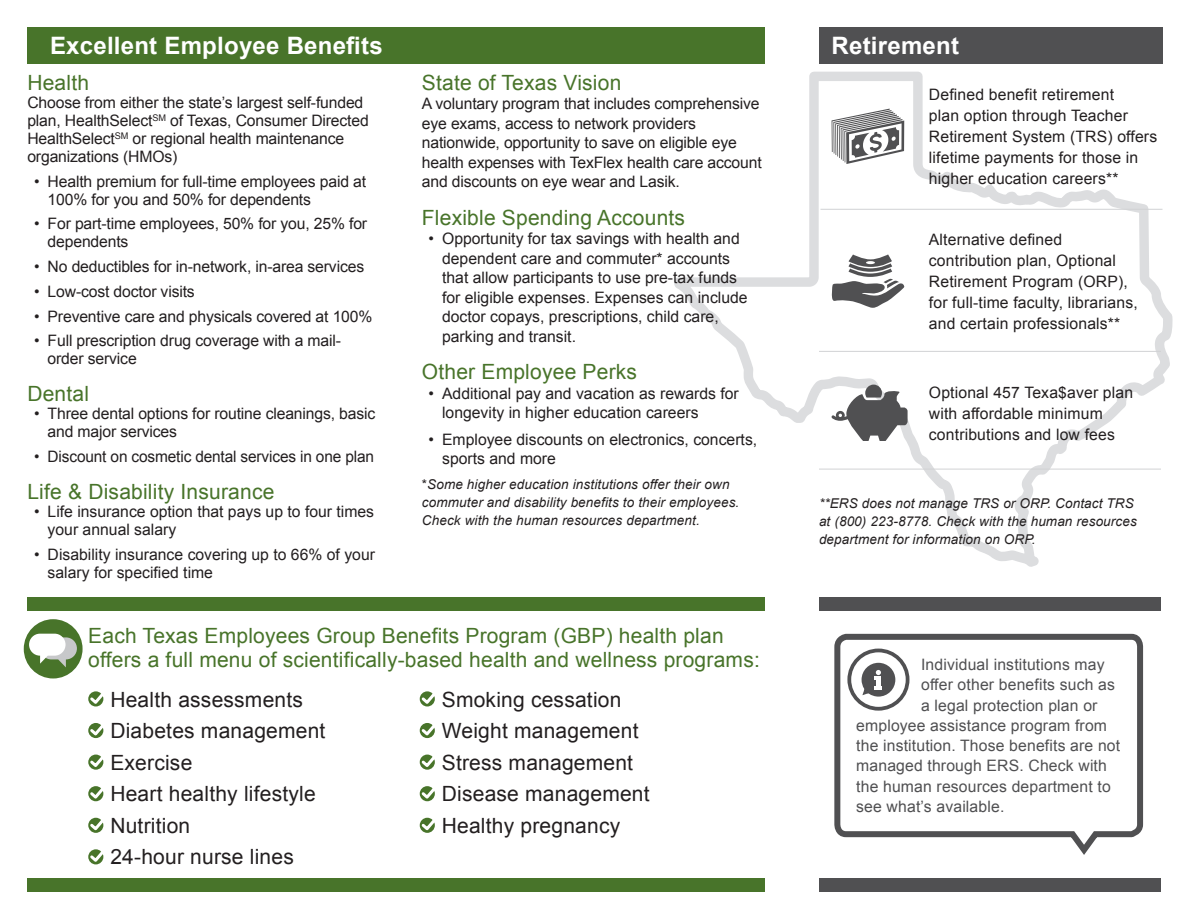
<style>
.page{position:relative;width:1188px;height:918px;background:#fff}
.page>*{position:absolute;margin:0;border:0;box-sizing:border-box;transform-origin:0 0}
.H1_-_Header{font:700 24px "Arial";letter-spacing:.01em;color:#fff}
.H2_-_Sub_Head{font:21px/24px "Arial";letter-spacing:.01em;color:#48742a}
.H2_-_Sub_Head-2{font:21px "Arial";letter-spacing:.01em;color:#231f20}
.UL__-_Bullets{font:15.75px/21px "Arial";color:#231f20}
.P__-_Paragraph{font:15.75px/19.5px "Arial";letter-spacing:-.01em;color:#231f20}
.P__-_Paragraph-2{font:15.75px "Arial";letter-spacing:.01em;color:#505052}
.UL__-_Bullets-2{font:italic 13.5px/18px "Arial";letter-spacing:.01em;color:#231f20}
.s1{font-style:normal}
</style>
<div class="page">
<svg style="left:674px;top:71px;width:499px;height:496px"></svg>
<div style="left:819px;top:28px;width:343px;height:36px;background:#505052"></div>
<div style="left:27px;top:28px;width:738px;height:36px;background:#48742a"></div>
<svg style="left:88px;top:691px;width:16px;height:16px"></svg>
<svg style="left:88px;top:723px;width:16px;height:15px"></svg>
<svg style="left:88px;top:754px;width:16px;height:16px"></svg>
<svg style="left:88px;top:786px;width:16px;height:15px"></svg>
<svg style="left:88px;top:817px;width:16px;height:16px"></svg>
<svg style="left:88px;top:849px;width:16px;height:16px"></svg>
<svg style="left:419px;top:691px;width:16px;height:16px"></svg>
<svg style="left:419px;top:723px;width:16px;height:15px"></svg>
<svg style="left:419px;top:754px;width:16px;height:16px"></svg>
<svg style="left:419px;top:786px;width:16px;height:15px"></svg>
<svg style="left:419px;top:817px;width:16px;height:16px"></svg>
<hr style="left:820px;top:209px;width:342px;height:1px;background:#d1d2d4">
<hr style="left:819px;top:351px;width:342px;height:1px;background:#d1d2d4">
<hr style="left:819px;top:469px;width:342px;height:1px;background:#d1d2d4">
<div style="left:27px;top:878px;width:738px;height:14px;background:#48742a"></div>
<div style="left:27px;top:597px;width:738px;height:14px;background:#48742a"></div>
<div style="left:819px;top:878px;width:342px;height:14px;background:#505052"></div>
<div style="left:819px;top:597px;width:342px;height:14px;background:#505052"></div>
<svg style="left:831px;top:385px;width:77px;height:56px"></svg>
<svg style="left:832px;top:254px;width:73px;height:54px"></svg>
<div style="left:24px;top:619px;width:59px;height:59px;background:#48742a;border-radius:50%"></div>
<div style="left:40px;top:637px;width:37px;height:22px;background:#c7c8ca;border-radius:11px"></div>
<div style="left:29px;top:634px;width:37px;height:22px;background:#fff;border-radius:11px"></div>
<svg style="left:834px;top:633px;width:310px;height:222px"></svg>
<svg style="left:849px;top:650px;width:59px;height:59px"></svg>
<div style="left:847px;top:649px;width:62px;height:62px;border:4px solid #505052;border-radius:50%"></div>
<svg style="left:862px;top:663px;width:33px;height:34px"></svg>
<svg style="left:832px;top:109px;width:72px;height:55px"></svg>
<p class="H1_-_Header" style="left:50px;top:30px;width:334px">Excellent Employee Benefits</p>
<p class="H2_-_Sub_Head" style="left:27px;top:71px;width:63px">Health</p>
<p class="P__-_Paragraph" style="left:27px;top:93px;width:343px;line-height:18px">Choose from either the state’s largest self-funded plan, HealthSelect<sup>SM</sup> of Texas, Consumer Directed HealthSelect<sup>SM</sup> or regional health maintenance organizations (HMOs)</p>
<p class="UL__-_Bullets" style="left:48px;top:172px;width:320px;line-height:18px;text-indent:-14px">• Health premium for full-time employees paid at<br>100% for you and 50% for dependents</p>
<p class="UL__-_Bullets" style="left:48px;top:215px;width:321px;line-height:18px;text-indent:-14px">• For part-time employees, 50% for you, 25% for dependents</p>
<p class="UL__-_Bullets" style="left:34px;top:256px;width:332px">• No deductibles for in-network, in-area services</p>
<p class="UL__-_Bullets" style="left:34px;top:281px;width:162px">• Low-cost doctor visits</p>
<p class="UL__-_Bullets" style="left:34px;top:306px;width:340px">• Preventive care and physicals covered at 100%</p>
<p class="UL__-_Bullets" style="left:48px;top:332px;width:295px;line-height:18px;text-indent:-14px">• Full prescription drug coverage with a mail&shy;order service</p>
<p class="H2_-_Sub_Head" style="left:27px;top:382px;width:63px">Dental</p>
<p class="UL__-_Bullets" style="left:48px;top:405px;width:329px;line-height:18px;text-indent:-14px">• Three dental options for routine cleanings, basic and major services</p>
<p class="UL__-_Bullets" style="left:34px;top:446px;width:341px">• Discount on cosmetic dental services in one plan</p>
<p class="H2_-_Sub_Head" style="left:27px;top:480px;width:249px">Life &amp; Disability Insurance</p>
<p class="UL__-_Bullets" style="left:48px;top:503px;width:328px;line-height:18px;text-indent:-14px">• Life insurance option that pays up to four times your annual salary</p>
<p class="UL__-_Bullets" style="left:48px;top:545px;width:329px;line-height:18px;text-indent:-14px">• Disability insurance covering up to 66% of your salary for specified time</p>
<p class="H2_-_Sub_Head" style="left:422px;top:71px;width:201px">State of Texas Vision</p>
<p class="P__-_Paragraph" style="left:422px;top:94px;width:341px">A voluntary program that includes comprehensive eye exams, access to network providers nationwide, opportunity to save on eligible eye health expenses with TexFlex health care account and discounts on eye wear and Lasik.</p>
<p class="H2_-_Sub_Head" style="left:422px;top:206px;width:265px">Flexible Spending Accounts</p>
<p class="UL__-_Bullets" style="left:442px;top:229px;width:307px;line-height:19.5px;text-indent:-14px">• Opportunity for tax savings with health and dependent care and commuter* accounts that allow participants to use pre-tax funds for eligible expenses. Expenses can include doctor copays, prescriptions, child care, parking and transit.</p>
<p class="H2_-_Sub_Head" style="left:422px;top:360px;width:217px">Other Employee Perks</p>
<p class="UL__-_Bullets" style="left:442px;top:384px;width:298px;line-height:19.5px;text-indent:-14px">• Additional pay and vacation as rewards for longevity in higher education careers</p>
<p class="UL__-_Bullets" style="left:442px;top:429px;width:317px;line-height:19.5px;text-indent:-14px">• Employee discounts on electronics, concerts, sports and more</p>
<p class="UL__-_Bullets-2" style="left:422px;top:475px;width:319px"><span class="s1">*</span>Some higher education institutions offer their own commuter and disability benefits to their employees.<br>Check with the human resources department.</p>
<p class="H2_-_Sub_Head" style="left:88px;top:624px;width:673px">Each Texas Employees Group Benefits Program (GBP) health plan offers a full menu of scientifically-based health and wellness programs:</p>
<p class="H2_-_Sub_Head-2" style="left:110px;top:685px;width:194px">Health assessments</p>
<p class="H2_-_Sub_Head-2" style="left:110px;top:717px;width:217px">Diabetes management</p>
<p class="H2_-_Sub_Head-2" style="left:110px;top:749px;width:83px">Exercise</p>
<p class="H2_-_Sub_Head-2" style="left:110px;top:780px;width:207px">Heart healthy lifestyle</p>
<p class="H2_-_Sub_Head-2" style="left:110px;top:812px;width:81px">Nutrition</p>
<p class="H2_-_Sub_Head-2" style="left:110px;top:843px;width:185px">24-hour nurse lines</p>
<p class="H2_-_Sub_Head-2" style="left:442px;top:685px;width:181px">Smoking cessation</p>
<p class="H2_-_Sub_Head-2" style="left:442px;top:717px;width:198px">Weight management</p>
<p class="H2_-_Sub_Head-2" style="left:442px;top:749px;width:193px">Stress management</p>
<p class="H2_-_Sub_Head-2" style="left:442px;top:780px;width:209px">Disease management</p>
<p class="H2_-_Sub_Head-2" style="left:442px;top:812px;width:180px">Healthy pregnancy</p>
<p class="H1_-_Header" style="left:832px;top:30px;width:129px">Retirement</p>
<p class="UL__-_Bullets" style="left:929px;top:84px;width:230px">Defined benefit retirement<br>plan option through Teacher<br>Retirement System (TRS) offers lifetime payments for those in higher education careers**</p>
<p class="UL__-_Bullets" style="left:929px;top:229px;width:210px">Alternative defined contribution plan, Optional<br>Retirement Program (ORP), for full-time faculty, librarians, and certain professionals**</p>
<p class="UL__-_Bullets" style="left:929px;top:382px;width:206px">Optional 457 Texa$aver plan with affordable minimum contributions and low fees</p>
<p class="UL__-_Bullets-2" style="left:819px;top:494px;width:319px">**ERS does not manage TRS or ORP. Contact TRS at (800) 223-8778. Check with the human resources department for information on ORP.</p>
<p class="P__-_Paragraph-2" style="left:921px;top:654px;width:185px">Individual institutions may</p>
<p class="P__-_Paragraph-2" style="left:921px;top:674px;width:195px">offer other benefits such as</p>
<p class="P__-_Paragraph-2" style="left:921px;top:695px;width:178px">a legal protection plan or</p>
<p class="P__-_Paragraph-2" style="left:856px;top:715px;width:252px">employee assistance program from</p>
<p class="P__-_Paragraph-2" style="left:856px;top:735px;width:265px">the institution. Those benefits are not</p>
<p class="P__-_Paragraph-2" style="left:856px;top:755px;width:252px">managed through ERS. Check with</p>
<p class="P__-_Paragraph-2" style="left:856px;top:776px;width:256px">the human resources department to</p>
<p class="P__-_Paragraph-2" style="left:856px;top:796px;width:150px">see what’s available.</p>
</div>
